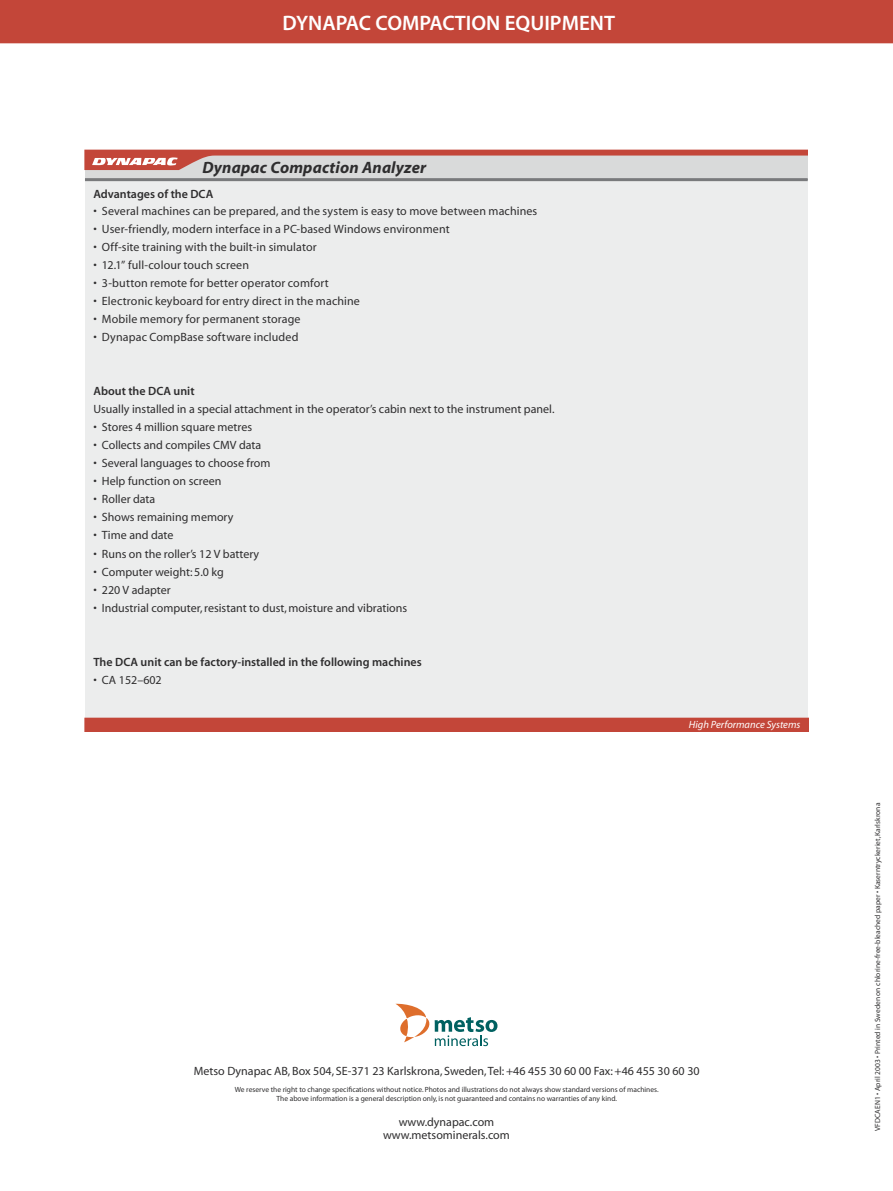
<style>
.page{position:relative;width:893px;height:1191px;background:#fff}
.page>*{position:absolute;margin:0;border:0;box-sizing:border-box;transform-origin:0 0}
.Fat_backpage_headline{font:21px "Myriad MM 565 600";color:#fff}
.t1{font:italic 700 16.5px "Myriad";letter-spacing:.01em;color:#2e2d2e}
.Ingress{font:12px "Myriad MM 400 600";color:#2e2d2e}
.t2{font:12px "Myriad";color:#2e2d2e}
.t3{font:12px "Myriad MM 565 600";color:#2e2d2e}
.t4{font:italic 10.5px "Myriad";color:#fff}
.t5{font:7.5px "Myriad";color:#2e2d2e}
.PageMaker_Defaults_-_1{font:7.5px "Myriad MM 400 600";color:#2e2d2e}
.s1{font-family:"Myriad"}
</style>
<div class="page">
<div style="left:85px;top:180px;width:723px;height:542px;background:#eceded"></div>
<div style="left:85px;top:153px;width:723px;height:27px;background:#d9dada"></div>
<svg style="left:85px;top:150px;width:723px;height:20px"></svg>
<hr style="left:85px;top:178px;width:723px;height:3px;background:#797a7c">
<svg style="left:85px;top:717px;width:723px;height:14px;background:#c44e41"></svg>
<div style="left:0;top:0;width:893px;height:43px;background:#c34639"></div>
<svg style="left:395px;top:1003px;width:102px;height:43px"></svg>
<p class="Fat_backpage_headline" style="left:283px;top:13px;width:334px">DYNAPAC COMPACTION EQUIPMENT</p>
<p class="t1" style="left:202px;top:159px;width:225px">Dynapac Compaction Analyzer</p>
<p class="t3" style="left:93px;top:188px;width:121px">Advantages of the DCA</p>
<p class="Ingress" style="left:93px;top:205px;width:445px">• Several machines can be prepared, and the system is easy to move between machines</p>
<p class="Ingress" style="left:93px;top:223px;width:358px">• User-friendly, modern interface in a PC-based Windows environment</p>
<p class="Ingress" style="left:93px;top:241px;width:225px">• Off-site training with the built-in simulator</p>
<p class="Ingress" style="left:93px;top:259px;width:157px">• 12.1” full-colour touch screen</p>
<p class="Ingress" style="left:93px;top:277px;width:237px">• 3-button remote for better operator comfort</p>
<p class="Ingress" style="left:93px;top:295px;width:268px">• Electronic keyboard for entry direct in the machine</p>
<p class="Ingress" style="left:93px;top:313px;width:209px">• Mobile memory for permanent storage</p>
<p class="Ingress" style="left:93px;top:331px;width:206px">• Dynapac CompBase software included</p>
<p class="t3" style="left:93px;top:385px;width:103px">About the DCA unit</p>
<p class="Ingress" style="left:93px;top:403px;width:463px">Usually installed in a special attachment in the operator’s cabin next to the instrument panel.</p>
<p class="Ingress" style="left:93px;top:421px;width:160px">• Stores 4 million square metres</p>
<p class="Ingress" style="left:93px;top:439px;width:169px">• Collects and compiles CMV data</p>
<p class="Ingress" style="left:93px;top:457px;width:179px">• Several languages to choose from</p>
<p class="Ingress" style="left:93px;top:475px;width:129px">• Help function on screen</p>
<p class="Ingress" style="left:93px;top:493px;width:63px">• Roller data</p>
<p class="Ingress" style="left:93px;top:511px;width:142px">• Shows remaining memory</p>
<p class="Ingress" style="left:93px;top:529px;width:82px">• Time and date</p>
<p class="Ingress" style="left:93px;top:547px;width:167px">• Runs on the roller’s 12 V battery</p>
<p class="Ingress" style="left:93px;top:565px;width:132px">• Computer weight: 5.0 kg</p>
<p class="Ingress" style="left:93px;top:583px;width:79px">• 220 V adapter</p>
<p class="Ingress" style="left:93px;top:601px;width:315px">• Industrial computer, resistant to dust, moisture and vibrations</p>
<p class="t3" style="left:93px;top:655px;width:330px">The DCA unit can be factory-installed in the following machines</p>
<p class="Ingress" style="left:93px;top:673px;width:70px">• CA 152–602</p>
<p class="t4" style="left:689px;top:719px;width:113px">High Performance Systems</p>
<p class="t2" style="left:194px;top:1064px;width:507px">Metso Dynapac AB, Box 504, SE-371 23 Karlskrona, Sweden, Tel: +46 455 30 60 00 Fax: +46 455 30 60 30</p>
<p class="t5" style="left:235px;top:1086px;width:425px">We reserve the right to change specifications without notice. Photos and illustrations do not always show standard versions of machines.</p>
<p class="t5" style="left:277px;top:1095px;width:342px">The above information is a general description only, is not guaranteed and contains no warranties of any kind.</p>
<p class="t2" style="left:399px;top:1115px;width:97px">www.dynapac.com</p>
<p class="t2" style="left:383px;top:1129px;width:128px">www.metsominerals.com</p>
<p class="PageMaker_Defaults_-_1" style="left:874px;top:1130px;width:329px;rotate:-90deg"><span class="s1">VFDCAEN1</span> • April 2003 • Printed in Sweden on chlorine-free-bleached paper • Kaserntryckeriet, Karlskrona</p>
</div>
